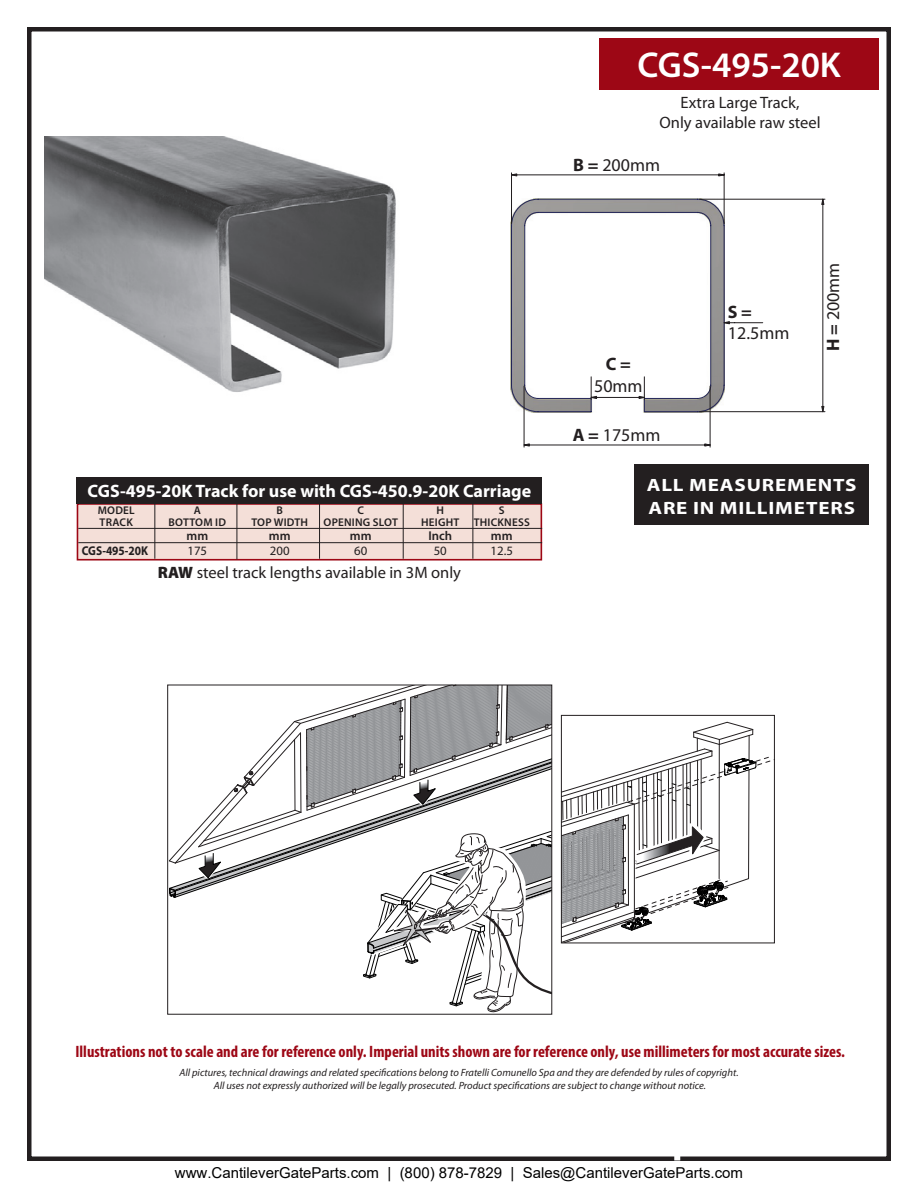
<style>
.page{position:relative;width:918px;height:1188px;background:#fff}
.page>*{position:absolute;margin:0;border:0;box-sizing:border-box;transform-origin:0 0}
.t1{font:600 36px "Myriad Pro";color:#fff}
.t2{font:700 18px "Myriad Pro";color:#fff}
.t3{font:18px "Myriad Pro";color:#231f20}
.t4{font:700 18px "Myriad Pro";color:#231f20}
.t5{font:700 17.85px/22.5px "Myriad Pro";letter-spacing:.04em;color:#fff;scale:1.18 1}
.t6{font:700 condensed 16.5px "Myriad Pro";color:#9d0715}
.t7{font:16.5px/19.8px "Myriad Pro";color:#231f20;text-align:center}
.t8{font:15px "Arial";color:#000}
.t9{font:12.75px "Myriad Pro";color:#231f20}
.t10{font:600 12.75px "Myriad Pro";color:#231f20}
.t11{font:700 12.75px "Myriad Pro";color:#231f20;scale:.89 1}
.t12{font:600 11.25px "Myriad Pro";letter-spacing:.02em;color:#231f20}
.t13{font:italic 10.5px/12.6px "Myriad Pro";color:#231f20;text-align:center}
.s1{font-weight:900}
.s2{font-weight:700}
</style>
<div class="page">
<div style="left:27px;top:27px;width:864px;height:1134px;border:4px solid #231f20"></div>
<div style="left:674px;top:1082px;width:6px;height:78px;background:#fff"></div>
<div style="left:599px;top:38px;width:280px;height:52px;background:#9d0715"></div>
<div style="left:77px;top:503px;width:465px;height:58px;background:#f4dfd8;border:2px solid #9d0715"></div>
<div style="left:77px;top:477px;width:465px;height:27px;background:#231f20"></div>
<hr style="left:319px;top:504px;width:1px;height:55px;background:#231f20">
<hr style="left:403px;top:504px;width:1px;height:55px;background:#231f20">
<hr style="left:472px;top:504px;width:1px;height:55px;background:#231f20">
<hr style="left:237px;top:504px;width:1px;height:55px;background:#231f20">
<hr style="left:154px;top:504px;width:1px;height:55px;background:#231f20">
<hr style="left:78px;top:528px;width:464px;height:1px;background:#231f20">
<hr style="left:78px;top:542px;width:464px;height:1px;background:#231f20">
<svg style="left:169px;top:687px;width:381px;height:326px"></svg>
<div style="left:167px;top:685px;width:385px;height:330px;border:1px solid #231f20"></div>
<svg style="left:563px;top:721px;width:208px;height:220px"></svg>
<div style="left:561px;top:715px;width:214px;height:228px;border:1px solid #231f20"></div>
<div style="left:634px;top:464px;width:235px;height:61px;background:#231f20"></div>
<svg style="left:510px;top:172px;width:316px;height:276px"></svg>
<img style="left:44px;top:137px;width:352px;height:255px">
<h1 class="t1" style="left:638px;top:42px;width:205px">CGS-495-20K</h1>
<h3 class="t7" style="left:660px;top:93px;width:163px">Extra Large Track,<br>Only available raw steel</h3>
<h2 class="t2" style="left:88px;top:480px;width:445px">CGS-495-20K Track for use with CGS-450.9-20K Carriage</h2>
<p class="t12" style="left:98px;top:503px;width:38px">MODEL</p>
<p class="t12" style="left:194px;top:503px;width:9px">A</p>
<p class="t12" style="left:277px;top:503px;width:8px">B</p>
<p class="t12" style="left:357px;top:503px;width:8px">C</p>
<p class="t12" style="left:437px;top:503px;width:9px">H</p>
<p class="t12" style="left:499px;top:503px;width:7px">S</p>
<p class="t12" style="left:100px;top:515px;width:35px">TRACK</p>
<p class="t12" style="left:169px;top:515px;width:59px">BOTTOM ID</p>
<p class="t12" style="left:251px;top:515px;width:58px">TOP WIDTH</p>
<p class="t12" style="left:324px;top:515px;width:76px">OPENING SLOT</p>
<p class="t12" style="left:421px;top:515px;width:40px">HEIGHT</p>
<p class="t12" style="left:474px;top:515px;width:58px">THICKNESS</p>
<p class="t10" style="left:186px;top:527px;width:23px">mm</p>
<p class="t10" style="left:269px;top:527px;width:23px">mm</p>
<p class="t10" style="left:350px;top:527px;width:23px">mm</p>
<p class="t10" style="left:428px;top:527px;width:25px">Inch</p>
<p class="t10" style="left:491px;top:527px;width:23px">mm</p>
<p class="t11" style="left:82px;top:543px;width:76px">CGS-495-20K</p>
<p class="t9" style="left:187px;top:543px;width:21px">175</p>
<p class="t9" style="left:270px;top:543px;width:21px">200</p>
<p class="t9" style="left:354px;top:543px;width:15px">60</p>
<p class="t9" style="left:434px;top:543px;width:15px">50</p>
<p class="t9" style="left:491px;top:543px;width:24px">12.5</p>
<h3 class="t7" style="left:158px;top:562px;width:305px"><span class="s1">RAW</span> steel track lengths available in 3M only</h3>
<h2 class="t3" style="left:573px;top:154px;width:88px"><span class="s2">B =</span> 200mm</h2>
<h2 class="t4" style="left:606px;top:352px;width:27px">C=</h2>
<h2 class="t3" style="left:594px;top:374px;width:50px">50mm</h2>
<h2 class="t3" style="left:573px;top:424px;width:89px"><span class="s2">A =</span> 175mm</h2>
<h2 class="t4" style="left:728px;top:300px;width:26px">S =</h2>
<h2 class="t3" style="left:728px;top:322px;width:63px">12.5mm</h2>
<h2 class="t3" style="left:822px;top:351px;width:90px;rotate:-90deg"><span class="s2">H =</span> 200mm</h2>
<h3 class="t5" style="left:647px;top:473px;width:179px">ALL MEASUREMENTS<br>ARE IN MILLIMETERS</h3>
<h3 class="t6" style="left:75px;top:1041px;width:771px">Illustrations not to scale and are for reference only. Imperial units shown are for reference only, use millimeters for most accurate sizes.</h3>
<p class="t13" style="left:179px;top:1066px;width:561px">All pictures, technical drawings and related specifications belong to Fratelli Comunello Spa and they are defended by rules of copyright.<br>All uses not expressly authorized will be legally prosecuted. Product specifications are subject to change without notice.</p>
<h3 class="t8" style="left:175px;top:1162px;width:570px">www.CantileverGateParts.com | (800) 878-7829 | Sales@CantileverGateParts.com</h3>
</div>
